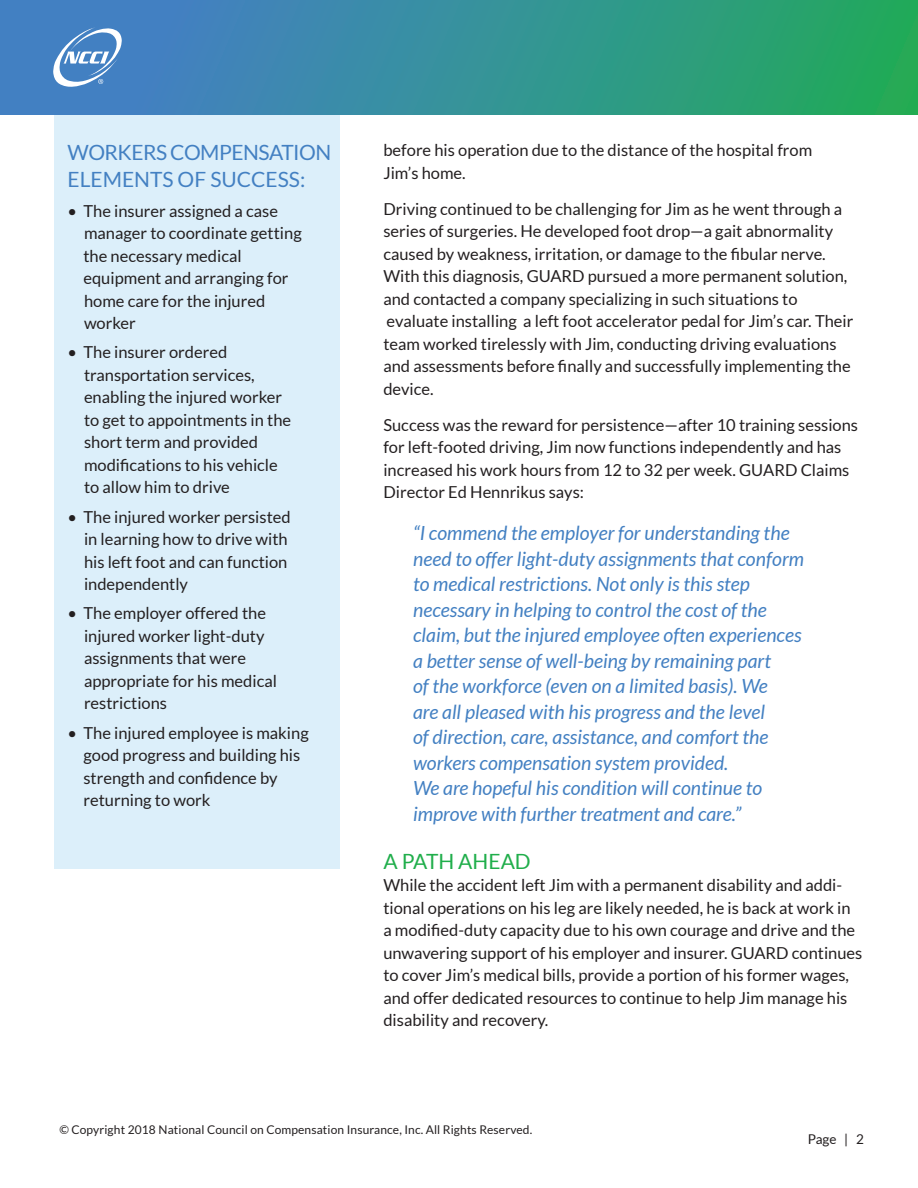
<style>
.page{position:relative;width:918px;height:1188px;background:#fff}
.page>*{position:absolute;margin:0;border:0;box-sizing:border-box;transform-origin:0 0}
.t1{font:21px/27px "Lato";letter-spacing:-.025em;color:#4380c2}
.t2{font:21px "Lato";color:#20ae4b}
.t3{font:italic 19.5px/25.5px "Lato";color:#4380c2}
.t4{font:16.5px/22.5px "Lato";color:#231f20}
.t5{font:13.5px "Lato";color:#231f20}
.t6{font:12px "Lato";letter-spacing:.01em;color:#231f20}
</style>
<div class="page">
<div style="left:54px;top:110px;width:285px;height:759px;background:#dceffa"></div>
<div style="left:0;top:0;width:918px;height:115px;background:linear-gradient(to right,#487ad2,#23a95e)"></div>
<svg style="left:53px;top:27px;width:69px;height:60px"></svg>
<p class="t1" style="left:68px;top:139px;width:265px">WORKERS COMPENSATION<br>ELEMENTS OF SUCCESS:</p>
<p class="t4" style="left:83px;top:199px;width:220px;text-indent:-16px">• The insurer assigned a case manager to coordinate getting the necessary medical equipment and arranging for home care for the injured worker</p>
<p class="t4" style="left:84px;top:341px;width:209px;text-indent:-16px">• The insurer ordered transportation services, enabling the injured worker to get to appointments in the short term and provided modifications to his vehicle to allow him to drive</p>
<p class="t4" style="left:84px;top:505px;width:208px;text-indent:-16px">• The injured worker persisted in learning how to drive with his left foot and can function independently</p>
<p class="t4" style="left:84px;top:602px;width:194px;text-indent:-16px">• The employer offered the injured worker light-duty assignments that were appropriate for his medical restrictions</p>
<p class="t4" style="left:83px;top:721px;width:227px;text-indent:-16px">• The injured employee is making good progress and building his strength and confidence by returning to work</p>
<p class="t4" style="left:383px;top:139px;width:430px">before his operation due to the distance of the hospital from<br>Jim’s home.</p>
<p class="t4" style="left:383px;top:198px;width:472px">Driving continued to be challenging for Jim as he went through a series of surgeries. He developed foot drop—a gait abnormality caused by weakness, irritation, or damage to the fibular nerve.<br>With this diagnosis, GUARD pursued a more permanent solution, and contacted a company specializing in such situations to evaluate installing a left foot accelerator pedal for Jim’s car. Their team worked tirelessly with Jim, conducting driving evaluations and assessments before finally and successfully implementing the device.</p>
<p class="t4" style="left:383px;top:414px;width:476px">Success was the reward for persistence—after 10 training sessions for left-footed driving, Jim now functions independently and has increased his work hours from 12 to 32 per week. GUARD Claims Director Ed Hennrikus says:</p>
<p class="t3" style="left:413px;top:521px;width:393px">“I commend the employer for understanding the need to offer light-duty assignments that conform to medical restrictions. Not only is this step necessary in helping to control the cost of the claim, but the injured employee often experiences a better sense of well-being by remaining part<br>of the workforce (even on a limited basis). We<br>are all pleased with his progress and the level<br>of direction, care, assistance, and comfort the workers compensation system provided.<br>We are hopeful his condition will continue to improve with further treatment and care.”</p>
<p class="t2" style="left:383px;top:850px;width:149px">A PATH AHEAD</p>
<p class="t4" style="left:383px;top:874px;width:481px">While the accident left Jim with a permanent disability and addi&shy;tional operations on his leg are likely needed, he is back at work in a modified-duty capacity due to his own courage and drive and the unwavering support of his employer and insurer. GUARD continues to cover Jim’s medical bills, provide a portion of his former wages, and offer dedicated resources to continue to help Jim manage his disability and recovery.</p>
<p class="t6" style="left:59px;top:1123px;width:474px">© Copyright 2018 National Council on Compensation Insurance, Inc. All Rights Reserved.</p>
<p class="t5" style="left:808px;top:1132px;width:58px">Page | 2</p>
</div>
